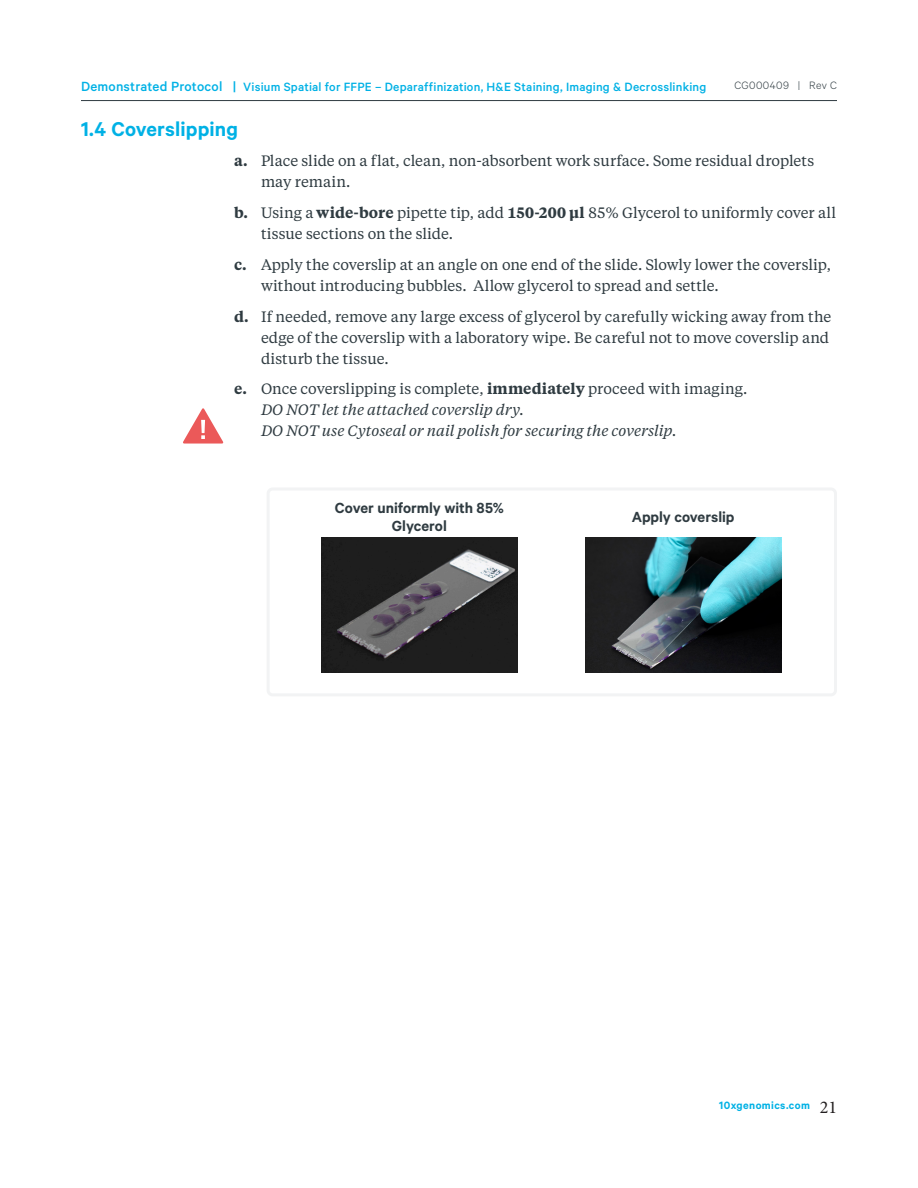
<style>
.page{position:relative;width:918px;height:1188px;background:#fff}
.page>*{position:absolute;margin:0;border:0;box-sizing:border-box;transform-origin:0 0}
.Section_Header_TOC{font:600 22.5px "Calibre";letter-spacing:.005em;color:#00b1e5}
.t1{font:18px "Minion Pro";color:#231f20}
.Figure_Legend_Body{font:600 16.5px/18px "Calibre";color:#2f3b41;text-align:center}
.t2{font:15px/21px "Tiempos Text";letter-spacing:-.005em;color:#2f3b41}
.t3{font:italic 15px/21px "Tiempos Text";color:#2f3b41}
.t4{font:500 13.5px "Calibre";letter-spacing:.015em;color:#00b1e5}
.t5{font:600 12px "Calibre";letter-spacing:.035em;color:#00b1e5}
.t6{font:300 12px "Calibre";letter-spacing:.035em;color:#2f3b41}
.s1{font-size:15px}
.s2{font-weight:600}
.s3{font-weight:600;font-style:normal}
.s4{font-style:normal}
</style>
<div class="page">
<hr style="left:81px;top:100px;width:756px;height:1px;background:#2f3b41">
<svg style="left:183px;top:408px;width:40px;height:36px"></svg>
<div style="left:267px;top:488px;width:570px;height:208px;border:3px solid #f2f3f4;border-radius:4px"></div>
<img style="left:321px;top:537px;width:197px;height:135px">
<img style="left:585px;top:537px;width:196px;height:135px">
<p class="t4" style="left:81px;top:79px;width:627px"><span class="s1">Demonstrated Protocol |</span> Visium Spatial for FFPE – Deparaffinization, H&amp;E Staining, Imaging &amp; Decrosslinking</p>
<p class="t6" style="left:734px;top:78px;width:104px">CG000409 | Rev C</p>
<p class="Section_Header_TOC" style="left:81px;top:116px;width:158px">1.4 Coverslipping</p>
<p class="t2" style="left:261px;top:150px;width:555px;text-indent:-27px"><span class="s2">a.</span> Place slide on a flat, clean, non-absorbent work surface. Some residual droplets may remain.</p>
<p class="t2" style="left:261px;top:202px;width:577px;text-indent:-27px"><span class="s2">b.</span> Using a <span class="s2">wide-bore</span> pipette tip, add <span class="s2">150-200 µl</span> 85% Glycerol to uniformly cover all tissue sections on the slide.</p>
<p class="t2" style="left:261px;top:254px;width:571px;text-indent:-27px"><span class="s2">c.</span> Apply the coverslip at an angle on one end of the slide. Slowly lower the coverslip, without introducing bubbles. Allow glycerol to spread and settle.</p>
<p class="t2" style="left:261px;top:305px;width:572px;text-indent:-27px"><span class="s2">d.</span> If needed, remove any large excess of glycerol by carefully wicking away from the edge of the coverslip with a laboratory wipe. Be careful not to move coverslip and disturb the tissue.</p>
<p class="t3" style="left:261px;top:378px;width:488px;text-indent:-27px"><span class="s3">e.</span> <span class="s4">Once coverslipping is complete,</span> <span class="s3">immediately</span> <span class="s4">proceed with imaging.<br></span>DO NOT let the attached coverslip dry.<br>DO NOT use Cytoseal or nail polish for securing the coverslip.</p>
<p class="Figure_Legend_Body" style="left:335px;top:498px;width:170px">Cover uniformly with 85%<br>Glycerol</p>
<p class="Figure_Legend_Body" style="left:632px;top:507px;width:104px">Apply coverslip</p>
<p class="t5" style="left:719px;top:1098px;width:92px">10xgenomics.com</p>
<p class="t1" style="left:820px;top:1095px;width:19px">21</p>
</div>
